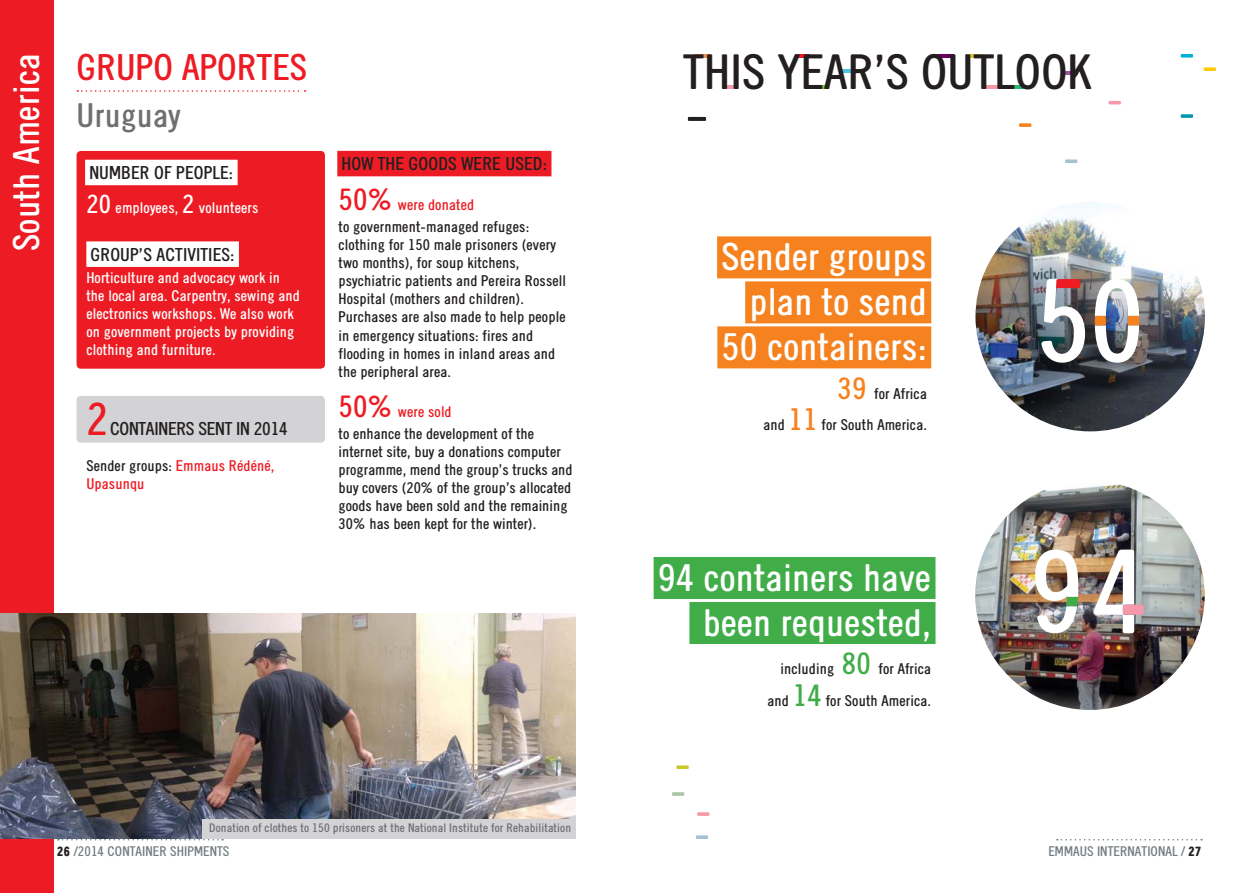
<style>
.page{position:relative;width:1259px;height:893px;background:#fff}
.page>*{position:absolute;margin:0;border:0;box-sizing:border-box;transform-origin:0 0}
.t1{font:48px "Emmaus";color:#231f20}
.t2{font:45px "Emmaus";color:#ed1c24}
.t3{font:37.5px/45px "Emmaus";color:#fff;text-align:right}
.t4{font:36px "Emmaus";color:#ed1c24}
.t5{font:36px "Emmaus";color:#fff}
.t6{font:33px "Emmaus";color:#6f6f72}
.t7{font:18px "Emmaus";color:#231f20}
.t8{font:18px "Emmaus";letter-spacing:-.02em;color:#231f20}
.t9{font:15px/18px "Emmaus";color:#231f20}
.t10{font:15px/18px "Emmaus";color:#fff}
.t11{font:15px/18px "Emmaus";color:#ed1c24}
.t12{font:13.5px "Emmaus";color:#727d84}
.t13{font:12px "Emmaus";color:#6f6f72}
.s1{font-size:25.5px}
.s2{color:#231f20}
.s3{font-size:30px;color:#ed1c24}
.s4{color:#ed1c24}
.s5{font-size:30px;color:#f5821f}
.s6{font-size:30px;color:#41ad49}
.s7{font-weight:900;color:#231f20}
</style>
<div class="page">
<div style="left:77px;top:396px;width:248px;height:47px;background:#d3d2d5;border-radius:4px"></div>
<div style="left:0;top:0;width:54px;height:893px;background:#ed1c24"></div>
<svg style="left:77px;top:90px;width:229px;height:2px"></svg>
<div style="left:77px;top:151px;width:248px;height:218px;background:#ed1c24"></div>
<div style="left:85px;top:160px;width:153px;height:25px;background:#fff"></div>
<div style="left:86px;top:241px;width:153px;height:26px;background:#fff"></div>
<div style="left:337px;top:151px;width:214px;height:25px;background:#ed1c24"></div>
<img style="left:0;top:614px;width:575px;height:225px">
<div style="left:202px;top:819px;width:373px;height:20px;background:#d3d2d5"></div>
<svg style="left:676px;top:765px;width:13px;height:4px"></svg>
<svg style="left:672px;top:792px;width:12px;height:4px"></svg>
<svg style="left:697px;top:812px;width:12px;height:4px"></svg>
<svg style="left:1108px;top:101px;width:13px;height:3px"></svg>
<svg style="left:696px;top:835px;width:12px;height:4px"></svg>
<svg style="left:1065px;top:159px;width:12px;height:4px"></svg>
<img style="left:975px;top:480px;width:229px;height:230px;border-radius:50%">
<img style="left:1035px;top:550px;width:43px;height:83px">
<img style="left:1094px;top:550px;width:49px;height:83px">
<img style="left:975px;top:202px;width:230px;height:229px;border-radius:50%">
<div style="left:653px;top:557px;width:282px;height:42px;background:#41ad49"></div>
<div style="left:689px;top:602px;width:246px;height:42px;background:#41ad49"></div>
<div style="left:717px;top:236px;width:214px;height:42px;background:#f5821f"></div>
<div style="left:745px;top:281px;width:186px;height:42px;background:#f5821f"></div>
<div style="left:717px;top:326px;width:214px;height:42px;background:#f5821f"></div>
<svg style="left:1041px;top:279px;width:44px;height:84px"></svg>
<img style="left:1094px;top:279px;width:45px;height:84px">
<hr style="left:723px;top:85px;width:13px;height:4px;background:#f598aa">
<hr style="left:840px;top:69px;width:16px;height:4px;background:#4fc6e0">
<hr style="left:694px;top:54px;width:16px;height:4px;background:#f7913f">
<hr style="left:937px;top:54px;width:16px;height:4px;background:#6e005f">
<hr style="left:966px;top:54px;width:16px;height:4px;background:#d7c92e">
<hr style="left:983px;top:85px;width:17px;height:4px;background:#f598aa">
<hr style="left:1061px;top:71px;width:16px;height:4px;background:#a154a1">
<hr style="left:814px;top:85px;width:15px;height:4px;background:#80c343">
<hr style="left:795px;top:54px;width:15px;height:4px;background:#ed1c24">
<hr style="left:1012px;top:85px;width:14px;height:4px;background:#2bb673">
<svg style="left:688px;top:117px;width:18px;height:4px"></svg>
<svg style="left:58px;top:839px;width:165px;height:1px"></svg>
<svg style="left:1057px;top:839px;width:145px;height:1px"></svg>
<svg style="left:1180px;top:54px;width:13px;height:4px"></svg>
<svg style="left:1203px;top:67px;width:13px;height:4px"></svg>
<svg style="left:1019px;top:123px;width:12px;height:4px"></svg>
<svg style="left:1180px;top:114px;width:13px;height:4px"></svg>
<h3 class="t5" style="left:14px;top:251px;width:200px;rotate:-90deg">South America</h3>
<h3 class="t4" style="left:77px;top:54px;width:232px">GRUPO APORTES</h3>
<h3 class="t6" style="left:77px;top:104px;width:106px">Uruguay</h3>
<p class="t7" style="left:89px;top:166px;width:145px">NUMBER OF PEOPLE:</p>
<p class="t10" style="left:86px;top:200px;width:174px"><span class="s1">20</span> employees, <span class="s1">2</span> volunteers</p>
<p class="t7" style="left:91px;top:248px;width:146px">GROUP’S ACTIVITIES:</p>
<p class="t10" style="left:86px;top:270px;width:215px">Horticulture and advocacy work in the local area. Carpentry, sewing and electronics workshops. We also work on government projects by providing clothing and furniture.</p>
<h2 class="t2" style="left:86px;top:403px;width:23px">2</h2>
<p class="t8" style="left:110px;top:422px;width:179px">CONTAINERS SENT IN 2014</p>
<p class="t11" style="left:86px;top:458px;width:190px"><span class="s2">Sender groups:</span> Emmaus Rédéné,<br>Upasunqu</p>
<p class="t7" style="left:341px;top:157px;width:207px">HOW THE GOODS WERE USED:</p>
<p class="t9" style="left:338px;top:196px;width:192px;line-height:22.2px"><span class="s3">50%</span> <span class="s4">were donated<br></span>to government-managed refuges:</p>
<p class="t9" style="left:338px;top:238px;width:229px">clothing for 150 male prisoners (every two months), for soup kitchens, psychiatric patients and Pereira Rossell Hospital (mothers and children).<br>Purchases are also made to help people in emergency situations: fires and flooding in homes in inland areas and the peripheral area.</p>
<p class="t9" style="left:338px;top:402px;width:197px;line-height:22.2px"><span class="s3">50%</span> <span class="s4">were sold<br></span>to enhance the development of the</p>
<p class="t9" style="left:338px;top:444px;width:236px">internet site, buy a donations computer programme, mend the group’s trucks and buy covers (20% of the group’s allocated goods have been sold and the remaining 30% has been kept for the winter).</p>
<h1 class="t1" style="left:683px;top:54px;width:409px">THIS YEAR’S OUTLOOK</h1>
<h3 class="t3" style="left:721px;top:238px;width:207px">Sender groups plan to send<br>50 containers:</h3>
<p class="t9" style="left:763px;top:379px;width:165px;line-height:31.2px;text-align:right"><span class="s5">39</span> for Africa<br>and <span class="s5">11</span> for South America.</p>
<h3 class="t3" style="left:658px;top:559px;width:275px">94 containers have been requested,</h3>
<p class="t9" style="left:767px;top:655px;width:165px;line-height:31.2px;text-align:right">including <span class="s6">80</span> for Africa and <span class="s6">14</span> for South America.</p>
<p class="t13" style="left:209px;top:824px;width:363px">Donation of clothes to 150 prisoners at the National Institute for Rehabilitation</p>
<p class="t12" style="left:57px;top:846px;width:174px"><span class="s7">26</span> /2014 CONTAINER SHIPMENTS</p>
<p class="t12" style="left:1048px;top:846px;width:155px">EMMAUS INTERNATIONAL / <span class="s7">27</span></p>
</div>
